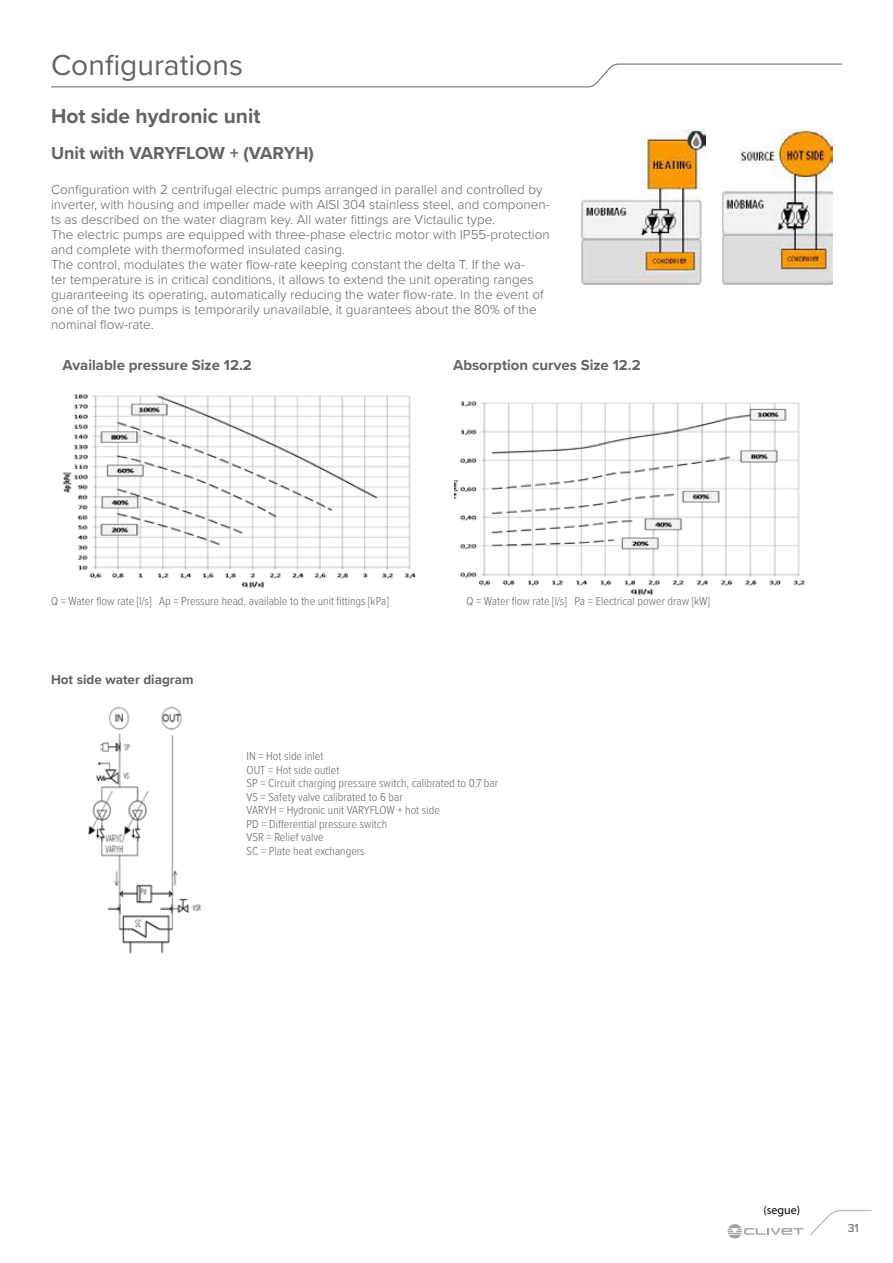
<style>
.page{position:relative;width:893px;height:1263px;background:#fff}
.page>*{position:absolute;margin:0;border:0;box-sizing:border-box;transform-origin:0 0}
.t1{font:30px "Proxima Nova";color:#646363}
.t2{font:700 21px "Proxima Nova";color:#646363}
.t3{font:700 18px "Proxima Nova";color:#646363}
.t4{font:700 15px "Proxima Nova";color:#646363}
.t5{font:300 13.5px/15px "Proxima Nova";color:#646363}
.t6{font:700 13.5px "Proxima Nova";color:#646363}
.t7{font:300 12px/13.5px "Proxima Nova Cond";color:#646363}
.t8{font:12px "Myriad Pro";color:#000}
.t9{font:500 12px "Proxima Nova";color:#706f6f}
</style>
<div class="page">
<svg style="left:51px;top:63px;width:791px;height:24px"></svg>
<svg style="left:810px;top:1209px;width:62px;height:26px"></svg>
<svg style="left:728px;top:1224px;width:75px;height:14px"></svg>
<img style="left:88px;top:706px;width:114px;height:248px">
<img style="left:581px;top:129px;width:124px;height:155px">
<img style="left:721px;top:130px;width:111px;height:154px">
<img style="left:62px;top:394px;width:354px;height:194px">
<img style="left:454px;top:401px;width:351px;height:194px">
<h1 class="t1" style="left:51px;top:42px;width:193px">Configurations</h1>
<h2 class="t2" style="left:51px;top:100px;width:211px">Hot side hydronic unit</h2>
<h3 class="t3" style="left:51px;top:139px;width:264px">Unit with VARYFLOW + (VARYH)</h3>
<p class="t5" style="left:51px;top:182px;width:500px">Configuration with 2 centrifugal electric pumps arranged in parallel and controlled by inverter, with housing and impeller made with AISI 304 stainless steel, and componen&shy;ts as described on the water diagram key. All water fittings are Victaulic type.<br>The electric pumps are equipped with three-phase electric motor with IP55-protection and complete with thermoformed insulated casing.<br>The control, modulates the water flow-rate keeping constant the delta T. If the wa-<br>ter temperature is in critical conditions, it allows to extend the unit operating ranges guaranteeing its operating, automatically reducing the water flow-rate. In the event of one of the two pumps is temporarily unavailable, it guarantees about the 80% of the nominal flow-rate.</p>
<p class="t4" style="left:63px;top:354px;width:191px">Available pressure Size 12.2</p>
<p class="t4" style="left:453px;top:354px;width:189px">Absorption curves Size 12.2</p>
<p class="t7" style="left:51px;top:594px;width:339px">Q = Water flow rate [l/s] Ap = Pressure head, available to the unit fittings [kPa]</p>
<p class="t7" style="left:466px;top:594px;width:245px">Q = Water flow rate [l/s] Pa = Electrical power draw [kW]</p>
<p class="t6" style="left:51px;top:670px;width:144px">Hot side water diagram</p>
<p class="t7" style="left:247px;top:749px;width:253px">IN = Hot side inlet<br>OUT = Hot side outlet<br>SP = Circuit charging pressure switch, calibrated to 0.7 bar<br>VS = Safety valve calibrated to 6 bar<br>VARYH = Hydronic unit VARYFLOW + hot side<br>PD = Differential pressure switch<br>VSR = Relief valve<br>SC = Plate heat exchangers</p>
<p class="t8" style="left:763px;top:1203px;width:38px">(segue)</p>
<p class="t9" style="left:848px;top:1219px;width:13px">31</p>
</div>
